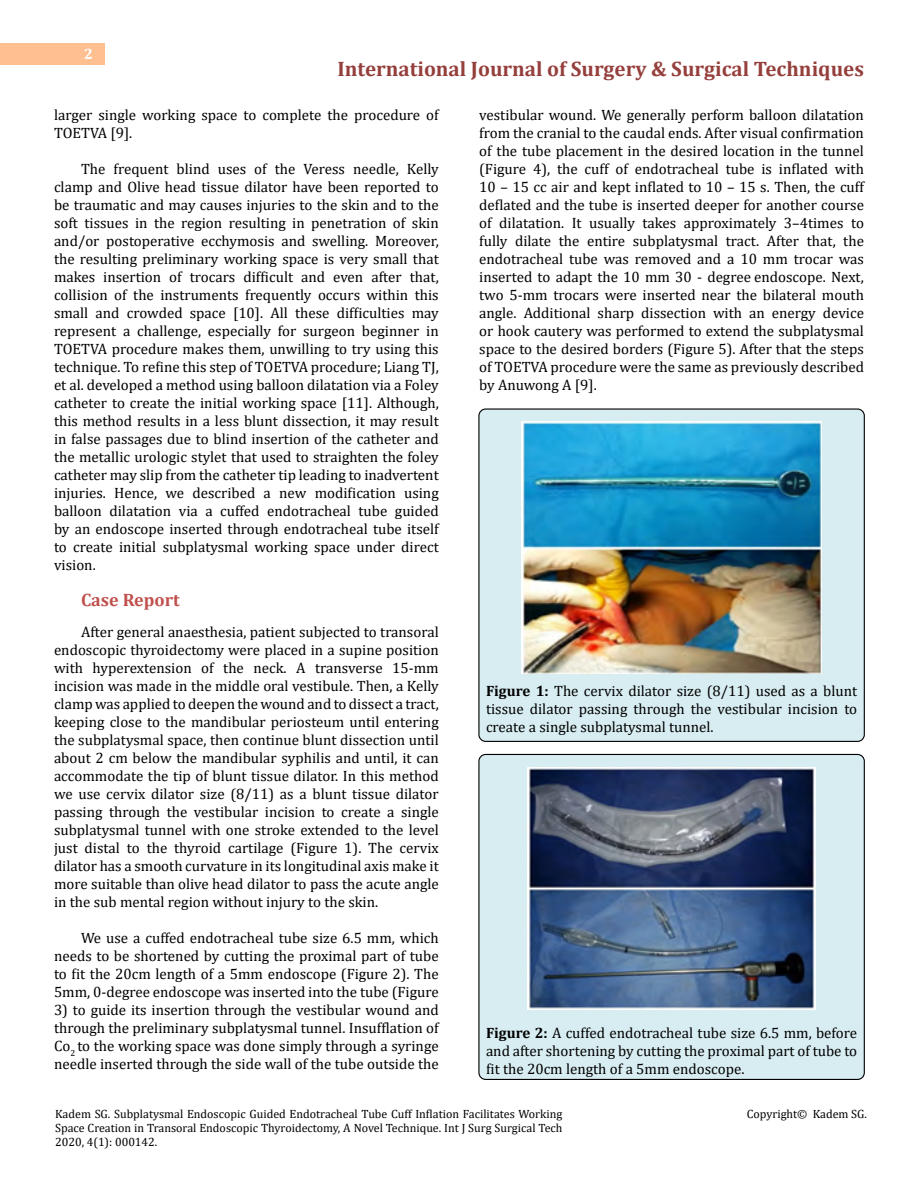
<style>
.page{position:relative;width:918px;height:1188px;background:#fff}
.page>*{position:absolute;margin:0;border:0;box-sizing:border-box;transform-origin:0 0}
.t1{font:700 21px "Cambria";color:#953f3c}
.t2{font:700 18px "Cambria";color:#c0504d}
.t3{font:15px/18px "Cambria";color:#000;text-align:justify}
.t4{font:700 15px "Cambria";color:#fff}
.t5{font:12px/14.4px "Cambria";color:#000;text-align:justify}
.s1{font-weight:700}
</style>
<div class="page">
<div style="left:0;top:43px;width:105px;height:21px;background:#ffbf91"></div>
<div style="left:479px;top:754px;width:385px;height:325px;background:#d8edf2;border-radius:7px"></div>
<div style="left:478px;top:754px;width:387px;height:326px;border:1px solid #000;border-radius:7px"></div>
<div style="left:479px;top:409px;width:385px;height:332px;background:#d8edf2;border-radius:7px"></div>
<div style="left:478px;top:408px;width:387px;height:334px;border:1px solid #000;border-radius:7px"></div>
<img style="left:522px;top:421px;width:300px;height:252px">
<img style="left:527px;top:768px;width:289px;height:242px">
<p class="t4" style="left:84px;top:44px;width:10px">2</p>
<h1 class="t1" style="left:338px;top:54px;width:528px">International Journal of Surgery &amp; Surgical Techniques</h1>
<p class="t3" style="left:54px;top:105px;width:386px">larger single working space to complete the procedure of<br>TOETVA [9].</p>
<p class="t3" style="left:54px;top:159px;width:386px;text-indent:27px">The frequent blind uses of the Veress needle, Kelly clamp and Olive head tissue dilator have been reported to be traumatic and may causes injuries to the skin and to the soft tissues in the region resulting in penetration of skin and/or postoperative ecchymosis and swelling. Moreover, the resulting preliminary working space is very small that makes insertion of trocars difficult and even after that, collision of the instruments frequently occurs within this small and crowded space [10]. All these difficulties may represent a challenge, especially for surgeon beginner in TOETVA procedure makes them, unwilling to try using this technique. To refine this step of TOETVA procedure; Liang TJ, et al. developed a method using balloon dilatation via a Foley catheter to create the initial working space [11]. Although, this method results in a less blunt dissection, it may result in false passages due to blind insertion of the catheter and the metallic urologic stylet that used to straighten the foley catheter may slip from the catheter tip leading to inadvertent injuries. Hence, we described a new modification using balloon dilatation via a cuffed endotracheal tube guided by an endoscope inserted through endotracheal tube itself to create initial subplatysmal working space under direct vision.</p>
<p class="t2" style="left:81px;top:587px;width:100px">Case Report</p>
<p class="t3" style="left:54px;top:623px;width:386px;text-indent:27px">After general anaesthesia, patient subjected to transoral endoscopic thyroidectomy were placed in a supine position with hyperextension of the neck. A transverse 15-mm incision was made in the middle oral vestibule. Then, a Kelly clamp was applied to deepen the wound and to dissect a tract, keeping close to the mandibular periosteum until entering the subplatysmal space, then continue blunt dissection until about 2 cm below the mandibular syphilis and until, it can accommodate the tip of blunt tissue dilator. In this method we use cervix dilator size (8/11) as a blunt tissue dilator passing through the vestibular incision to create a single subplatysmal tunnel with one stroke extended to the level just distal to the thyroid cartilage (Figure 1). The cervix dilator has a smooth curvature in its longitudinal axis make it more suitable than olive head dilator to pass the acute angle in the sub mental region without injury to the skin.</p>
<p class="t3" style="left:54px;top:929px;width:386px;text-indent:27px">We use a cuffed endotracheal tube size 6.5 mm, which needs to be shortened by cutting the proximal part of tube to fit the 20cm length of a 5mm endoscope (Figure 2). The 5mm, 0-degree endoscope was inserted into the tube (Figure</p>
<p class="t3" style="left:54px;top:1001px;width:386px">3) to guide its insertion through the vestibular wound and through the preliminary subplatysmal tunnel. Insufflation of Co<sub>2</sub> to the working space was done simply through a syringe needle inserted through the side wall of the tube outside the</p>
<p class="t3" style="left:479px;top:105px;width:386px">vestibular wound. We generally perform balloon dilatation from the cranial to the caudal ends. After visual confirmation of the tube placement in the desired location in the tunnel (Figure 4), the cuff of endotracheal tube is inflated with 10 – 15 cc air and kept inflated to 10 – 15 s. Then, the cuff deflated and the tube is inserted deeper for another course of dilatation. It usually takes approximately 3–4times to fully dilate the entire subplatysmal tract. After that, the endotracheal tube was removed and a 10 mm trocar was inserted to adapt the 10 mm 30 - degree endoscope. Next, two 5-mm trocars were inserted near the bilateral mouth angle. Additional sharp dissection with an energy device or hook cautery was performed to extend the subplatysmal space to the desired borders (Figure 5). After that the steps of TOETVA procedure were the same as previously described by Anuwong A [9].</p>
<p class="t3" style="left:486px;top:681px;width:373px"><span class="s1">Figure 1:</span> The cervix dilator size (8/11) used as a blunt tissue dilator passing through the vestibular incision to create a single subplatysmal tunnel.</p>
<p class="t3" style="left:486px;top:1023px;width:373px"><span class="s1">Figure 2:</span> A cuffed endotracheal tube size 6.5 mm, before and after shortening by cutting the proximal part of tube to fit the 20cm length of a 5mm endoscope.</p>
<p class="t5" style="left:55px;top:1106px;width:509px">Kadem SG. Subplatysmal Endoscopic Guided Endotracheal Tube Cuff Inflation Facilitates Working Space Creation in Transoral Endoscopic Thyroidectomy, A Novel Technique. Int J Surg Surgical Tech 2020, 4(1): 000142.</p>
<p class="t5" style="left:747px;top:1106px;width:122px">Copyright© Kadem SG.</p>
</div>
